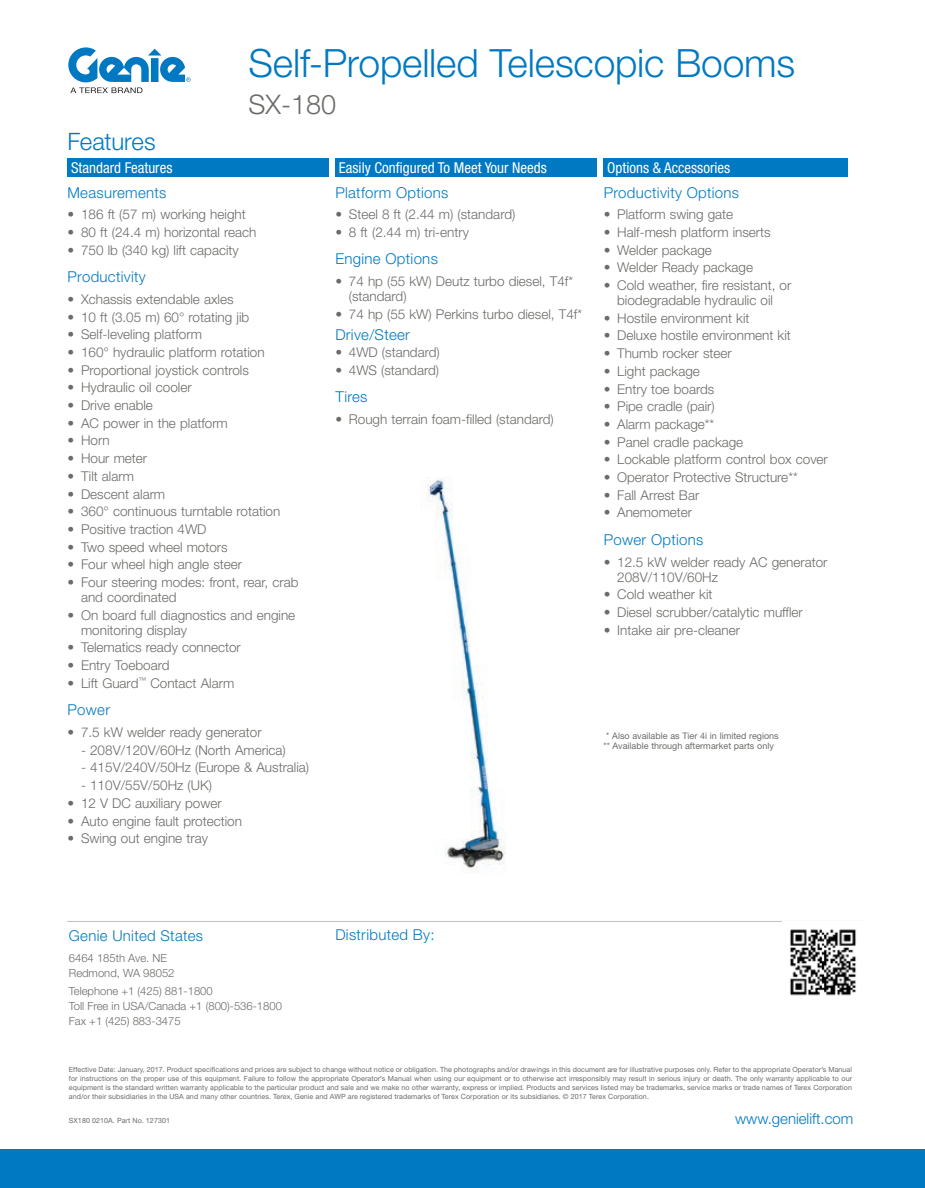
<style>
.page{position:relative;width:925px;height:1188px;background:#fff}
.page>*{position:absolute;margin:0;border:0;box-sizing:border-box;transform-origin:0 0}
.Title__Blue{font:300 39px "Helvetica Neue LT Std";letter-spacing:-.005em;color:#0079c2}
.Title__Gray_Product{font:300 27px "Helvetica Neue LT Std";color:#6b6b68}
.t1{font:300 24px "Helvetica Neue LT Std";letter-spacing:-.01em;color:#0079c2}
.Subhead_Back{font:300 15px "Helvetica Neue LT Std";letter-spacing:.02em;color:#0079c2}
.Chart__Blue_Box_Whit{font:condensed 15px "Helvetica Neue LT Std";color:#fff}
.Subhead_Back-2{font:300 15px "Helvetica Neue LT Std";color:#0079c2}
.Bullets{font:300 15px "Helvetica Neue LT Std";letter-spacing:.02em;color:#0079c2}
.Bullets-2{font:300 13.5px/15px "Helvetica Neue LT Std";color:#6b6b68}
.t2{font:300 11.25px/15px "Helvetica Neue LT Std";color:#6b6b68}
.Asterisk{font:9px "Helvetica Neue LT Std";color:#6b6b68}
.Legal_Copy{font:7.2px/9px "Helvetica Neue LT Std";letter-spacing:.01em;color:#6b6b68;text-align:justify}
</style>
<div class="page">
<div style="left:0;top:1149px;width:925px;height:39px;background:#0079c2"></div>
<svg style="left:68px;top:47px;width:123px;height:46px"></svg>
<hr style="left:67px;top:921px;width:797px;height:1px;background:#c0bfbf">
<div style="left:68px;top:158px;width:261px;height:19px;background:#0079c2"></div>
<div style="left:604px;top:158px;width:244px;height:19px;background:#0079c2"></div>
<div style="left:335px;top:158px;width:262px;height:19px;background:#0079c2"></div>
<img style="left:427px;top:479px;width:79px;height:394px">
<img style="left:790px;top:929px;width:66px;height:67px">
<p class="Title__Blue" style="left:249px;top:39px;width:548px">Self-Propelled Telescopic Booms</p>
<h3 class="t1" style="left:67px;top:127px;width:90px">Features</h3>
<p class="Chart__Blue_Box_Whit" style="left:71px;top:159px;width:103px">Standard Features</p>
<p class="Title__Gray_Product" style="left:249px;top:88px;width:89px">SX-180</p>
<p class="Chart__Blue_Box_Whit" style="left:339px;top:159px;width:209px">Easily Configured To Meet Your Needs</p>
<p class="Chart__Blue_Box_Whit" style="left:607px;top:159px;width:124px">Options &amp; Accessories</p>
<p class="Subhead_Back" style="left:68px;top:183px;width:100px">Measurements</p>
<p class="Bullets-2" style="left:68px;top:207px;width:180px">• 186 ft (57 m) working height</p>
<p class="Bullets-2" style="left:68px;top:224px;width:190px">• 80 ft (24.4 m) horizontal reach</p>
<p class="Bullets-2" style="left:68px;top:242px;width:173px">• 750 lb (340 kg) lift capacity</p>
<p class="Subhead_Back" style="left:68px;top:268px;width:80px">Productivity</p>
<p class="Bullets-2" style="left:68px;top:291px;width:168px">• Xchassis extendable axles</p>
<p class="Bullets-2" style="left:68px;top:309px;width:183px">• 10 ft (3.05 m) 60° rotating jib</p>
<p class="Bullets-2" style="left:68px;top:327px;width:136px">• Self-leveling platform</p>
<p class="Bullets-2" style="left:68px;top:344px;width:199px">• 160° hydraulic platform rotation</p>
<p class="Bullets-2" style="left:68px;top:362px;width:183px">• Proportional joystick controls</p>
<p class="Bullets-2" style="left:68px;top:380px;width:126px">• Hydraulic oil cooler</p>
<p class="Bullets-2" style="left:68px;top:398px;width:87px">• Drive enable</p>
<p class="Bullets-2" style="left:68px;top:415px;width:162px">• AC power in the platform</p>
<p class="Bullets-2" style="left:68px;top:433px;width:44px">• Horn</p>
<p class="Bullets-2" style="left:68px;top:451px;width:81px">• Hour meter</p>
<p class="Bullets-2" style="left:68px;top:468px;width:68px">• Tilt alarm</p>
<p class="Bullets-2" style="left:68px;top:486px;width:99px">• Descent alarm</p>
<p class="Bullets-2" style="left:68px;top:504px;width:214px">• 360° continuous turntable rotation</p>
<p class="Bullets-2" style="left:68px;top:521px;width:141px">• Positive traction 4WD</p>
<p class="Bullets-2" style="left:68px;top:539px;width:162px">• Two speed wheel motors</p>
<p class="Bullets-2" style="left:68px;top:557px;width:176px">• Four wheel high angle steer</p>
<p class="Bullets-2" style="left:81px;top:575px;width:219px;text-indent:-14px">• Four steering modes: front, rear, crab and coordinated</p>
<p class="Bullets-2" style="left:81px;top:607px;width:216px;text-indent:-14px">• On board full diagnostics and engine monitoring display</p>
<p class="Bullets-2" style="left:68px;top:640px;width:175px">• Telematics ready connector</p>
<p class="Bullets-2" style="left:68px;top:658px;width:103px">• Entry Toeboard</p>
<p class="Bullets-2" style="left:68px;top:675px;width:168px">• Lift Guard<sup>™</sup> Contact Alarm</p>
<p class="Subhead_Back" style="left:68px;top:701px;width:44px">Power</p>
<p class="Bullets-2" style="left:68px;top:725px;width:196px">• 7.5 kW welder ready generator</p>
<p class="Bullets-2" style="left:81px;top:742px;width:206px">- 208V/120V/60Hz (North America)</p>
<p class="Bullets-2" style="left:81px;top:760px;width:230px">- 415V/240V/50Hz (Europe &amp; Australia)</p>
<p class="Bullets-2" style="left:81px;top:778px;width:133px">- 110V/55V/50Hz (UK)</p>
<p class="Bullets-2" style="left:68px;top:795px;width:156px">• 12 V DC auxiliary power</p>
<p class="Bullets-2" style="left:68px;top:813px;width:176px">• Auto engine fault protection</p>
<p class="Bullets-2" style="left:68px;top:831px;width:142px">• Swing out engine tray</p>
<p class="Subhead_Back" style="left:335px;top:183px;width:115px">Platform Options</p>
<p class="Bullets-2" style="left:335px;top:207px;width:181px">• Steel 8 ft (2.44 m) (standard)</p>
<p class="Bullets-2" style="left:335px;top:224px;width:135px">• 8 ft (2.44 m) tri-entry</p>
<p class="Subhead_Back" style="left:335px;top:250px;width:104px">Engine Options</p>
<p class="Bullets-2" style="left:349px;top:274px;width:226px;text-indent:-14px">• 74 hp (55 kW) Deutz turbo diesel, T4f* (standard)</p>
<p class="Bullets-2" style="left:335px;top:306px;width:248px">• 74 hp (55 kW) Perkins turbo diesel, T4f*</p>
<p class="Bullets" style="left:335px;top:325px;width:76px">Drive/Steer</p>
<p class="Bullets-2" style="left:335px;top:345px;width:106px">• 4WD (standard)</p>
<p class="Bullets-2" style="left:335px;top:362px;width:105px">• 4WS (standard)</p>
<p class="Subhead_Back" style="left:335px;top:388px;width:34px">Tires</p>
<p class="Bullets-2" style="left:335px;top:412px;width:220px">• Rough terrain foam-filled (standard)</p>
<p class="Subhead_Back" style="left:604px;top:183px;width:137px">Productivity Options</p>
<p class="Bullets-2" style="left:604px;top:207px;width:131px">• Platform swing gate</p>
<p class="Bullets-2" style="left:604px;top:224px;width:168px">• Half-mesh platform inserts</p>
<p class="Bullets-2" style="left:604px;top:242px;width:110px">• Welder package</p>
<p class="Bullets-2" style="left:604px;top:260px;width:151px">• Welder Ready package</p>
<p class="Bullets-2" style="left:604px;top:278px;width:189px;text-align:center">• Cold weather, fire resistant, or biodegradable hydraulic oil</p>
<p class="Bullets-2" style="left:604px;top:310px;width:147px">• Hostile environment kit</p>
<p class="Bullets-2" style="left:604px;top:328px;width:189px">• Deluxe hostile environment kit</p>
<p class="Bullets-2" style="left:604px;top:346px;width:130px">• Thumb rocker steer</p>
<p class="Bullets-2" style="left:604px;top:363px;width:98px">• Light package</p>
<p class="Bullets-2" style="left:604px;top:381px;width:112px">• Entry toe boards</p>
<p class="Bullets-2" style="left:604px;top:399px;width:113px">• Pipe cradle (pair)</p>
<p class="Bullets-2" style="left:604px;top:416px;width:112px">• Alarm package**</p>
<p class="Bullets-2" style="left:604px;top:434px;width:141px">• Panel cradle package</p>
<p class="Bullets-2" style="left:604px;top:452px;width:226px">• Lockable platform control box cover</p>
<p class="Bullets-2" style="left:604px;top:470px;width:196px">• Operator Protective Structure**</p>
<p class="Bullets-2" style="left:604px;top:487px;width:97px">• Fall Arrest Bar</p>
<p class="Bullets-2" style="left:604px;top:505px;width:90px">• Anemometer</p>
<p class="Subhead_Back" style="left:604px;top:530px;width:101px">Power Options</p>
<p class="Bullets-2" style="left:617px;top:554px;width:212px;text-indent:-14px">• 12.5 kW welder ready AC generator<br>208V/110V/60Hz</p>
<p class="Bullets-2" style="left:604px;top:587px;width:110px">• Cold weather kit</p>
<p class="Bullets-2" style="left:604px;top:605px;width:201px">• Diesel scrubber/catalytic muffler</p>
<p class="Bullets-2" style="left:604px;top:622px;width:138px">• Intake air pre-cleaner</p>
<p class="Asterisk" style="left:606px;top:730px;width:174px">* Also available as Tier 4i in limited regions</p>
<p class="Asterisk" style="left:603px;top:741px;width:172px">** Available through aftermarket parts only</p>
<p class="Subhead_Back" style="left:69px;top:927px;width:136px">Genie United States</p>
<p class="t2" style="left:69px;top:950px;width:107px">6464 185th Ave. NE<br>Redmond, WA 98052</p>
<p class="t2" style="left:69px;top:983px;width:215px">Telephone +1 (425) 881-1800<br>Toll Free in USA/Canada +1 (800)-536-1800<br>Fax +1 (425) 883-3475</p>
<p class="Subhead_Back" style="left:335px;top:925px;width:101px">Distributed By:</p>
<p class="Legal_Copy" style="left:69px;top:1065px;width:785px">Effective Date: January, 2017. Product specifications and prices are subject to change without notice or obligation. The photographs and/or drawings in this document are for illustrative purposes only. Refer to the appropriate Operator’s Manual for instructions on the proper use of this equipment. Failure to follow the appropriate Operator’s Manual when using our equipment or to otherwise act irresponsibly may result in serious injury or death. The only warranty applicable to our equipment is the standard written warranty applicable to the particular product and sale and we make no other warranty, express or implied. Products and services listed may be trademarks, service marks or trade names of Terex Corporation and/or their subsidiaries in the USA and many other countries. Terex, Genie and AWP are registered trademarks of Terex Corporation or its subsidiaries. © 2017 Terex Corporation.</p>
<p class="Legal_Copy" style="left:69px;top:1116px;width:103px">SX180 0210A. Part No. 127301</p>
<p class="Subhead_Back-2" style="left:735px;top:1109px;width:120px">www.genielift.com</p>
</div>
